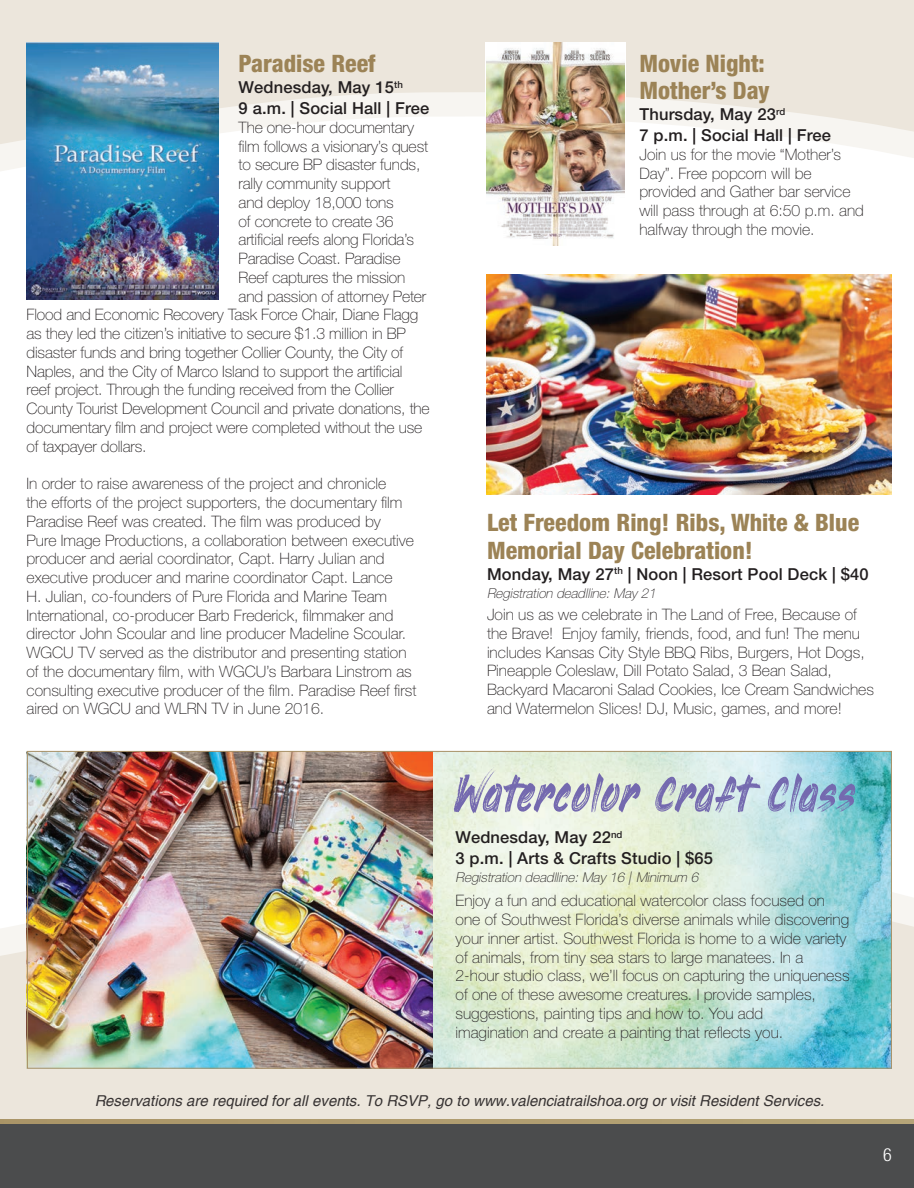
<style>
.page{position:relative;width:914px;height:1188px;background:#fff}
.page>*{position:absolute;margin:0;border:0;box-sizing:border-box;transform-origin:0 0}
.t1{font:800 condensed 24px/27px "Helvetica Neue LT Std";color:#9c8356}
.t2{font:300 condensed 18px "Helvetica Neue LT Std";color:#fff}
.t3{font:500 16.5px/21px "Helvetica Neue LT Std";letter-spacing:.01em;color:#231f20}
.t4{font:100 15.75px/18.8px "Helvetica Neue LT Std";color:#231f20}
.t5{font:italic 15px "Helvetica";color:#231f20}
.t6{font:italic 100 13.5px "Helvetica Neue LT Std";color:#231f20}
</style>
<div class="page">
<svg style="left:0;top:878px;width:913px;height:241px;background:#e7e3d9"></svg>
<hr style="left:0;top:1119px;width:913px;height:4px;background:#b09d70">
<div style="left:0;top:1123px;width:913px;height:64px;background:#4b4c4d"></div>
<svg style="left:0;top:0;width:913px;height:222px;fill:#ece6dc"></svg>
<img style="left:29px;top:752px;width:860px;height:314px">
<svg style="left:485px;top:42px;width:140px;height:204px"></svg>
<img style="left:486px;top:42px;width:137px;height:203px">
<img style="left:27px;top:42px;width:191px;height:258px">
<img style="left:486px;top:274px;width:405px;height:220px">
<svg style="left:453px;top:765px;width:401px;height:48px;background:#bbc7d3"></svg>
<h1 class="t1" style="left:238px;top:50px;width:138px">Paradise Reef</h1>
<p class="t3" style="left:238px;top:76px;width:192px">Wednesday, May 15<sup>th<br></sup>9 a.m. | Social Hall | Free</p>
<p class="t4" style="left:238px;top:118px;width:177px">The one-hour documentary</p>
<p class="t4" style="left:238px;top:137px;width:191px">film follows a visionary’s quest</p>
<p class="t4" style="left:238px;top:155px;width:183px">to secure BP disaster funds,</p>
<p class="t4" style="left:238px;top:174px;width:153px">rally community support</p>
<p class="t4" style="left:238px;top:193px;width:156px">and deploy 18,000 tons</p>
<p class="t4" style="left:238px;top:211px;width:156px">of concrete to create 36</p>
<p class="t4" style="left:238px;top:230px;width:177px">artificial reefs along Florida’s</p>
<p class="t4" style="left:238px;top:249px;width:163px">Paradise Coast. Paradise</p>
<p class="t4" style="left:238px;top:268px;width:168px">Reef captures the mission</p>
<p class="t4" style="left:238px;top:286px;width:189px">and passion of attorney Peter</p>
<p class="t4" style="left:27px;top:305px;width:393px">Flood and Economic Recovery Task Force Chair, Diane Flagg</p>
<p class="t4" style="left:27px;top:324px;width:381px">as they led the citizen’s initiative to secure $1.3 million in BP</p>
<p class="t4" style="left:27px;top:343px;width:378px">disaster funds and bring together Collier County, the City of</p>
<p class="t4" style="left:27px;top:361px;width:377px">Naples, and the City of Marco Island to support the artificial</p>
<p class="t4" style="left:27px;top:380px;width:369px">reef project. Through the funding received from the Collier</p>
<p class="t4" style="left:27px;top:399px;width:404px">County Tourist Development Council and private donations, the</p>
<p class="t4" style="left:27px;top:418px;width:397px">documentary film and project were completed without the use</p>
<p class="t4" style="left:27px;top:436px;width:121px">of taxpayer dollars.</p>
<p class="t4" style="left:27px;top:474px;width:391px">In order to raise awareness of the project and chronicle<br>the efforts of the project supporters, the documentary film Paradise Reef was created. The film was produced by<br>Pure Image Productions, a collaboration between executive producer and aerial coordinator, Capt. Harry Julian and executive producer and marine coordinator Capt. Lance<br>H. Julian, co-founders of Pure Florida and Marine Team International, co-producer Barb Frederick, filmmaker and director John Scoular and line producer Madeline Scoular.<br>WGCU TV served as the distributor and presenting station of the documentary film, with WGCU’s Barbara Linstrom as consulting executive producer of the film. Paradise Reef first aired on WGCU and WLRN TV in June 2016.</p>
<h1 class="t1" style="left:639px;top:50px;width:132px">Movie Night:<br>Mother’s Day</h1>
<p class="t3" style="left:639px;top:103px;width:193px">Thursday, May 23<sup>rd<br></sup>7 p.m. | Social Hall | Free</p>
<p class="t4" style="left:639px;top:145px;width:226px">Join us for the movie “Mother’s<br>Day”. Free popcorn will be provided and Gather bar service will pass through at 6:50 p.m. and halfway through the movie.</p>
<h1 class="t1" style="left:487px;top:509px;width:373px">Let Freedom Ring! Ribs, White &amp; Blue<br>Memorial Day Celebration!</h1>
<p class="t3" style="left:487px;top:563px;width:383px">Monday, May 27<sup>th</sup> | Noon | Resort Pool Deck | $40</p>
<p class="t6" style="left:487px;top:585px;width:173px">Registration deadlline:May 21</p>
<p class="t4" style="left:487px;top:605px;width:388px">Join us as we celebrate in The Land of Free, Because of the Brave! Enjoy family, friends, food, and fun! The menu includes Kansas City Style BBQ Ribs, Burgers, Hot Dogs, Pineapple Coleslaw, Dill Potato Salad, 3 Bean Salad, Backyard Macaroni Salad Cookies, Ice Cream Sandwiches and Watermelon Slices! DJ, Music, games, and more!</p>
<p class="t3" style="left:455px;top:826px;width:259px">Wednesday, May 22<sup>nd<br></sup>3 p.m. | Arts &amp; Crafts Studio | $65</p>
<p class="t6" style="left:455px;top:869px;width:247px">Registration deadlline:May 16 | Minimum 6</p>
<p class="t4" style="left:455px;top:891px;width:395px">Enjoy a fun and educational watercolor class focused on one of Southwest Florida’s diverse animals while discovering your inner artist. Southwest Florida is home to a wide variety of animals, from tiny sea stars to large manatees. In a 2-hour studio class, we’ll focus on capturing the uniqueness of one of these awesome creatures. I provide samples, suggestions, painting tips and how to. You add<br>imagination and create a painting that reflects you.</p>
<p class="t5" style="left:94px;top:1091px;width:731px">Reservations are required for all events. To RSVP, go to www.valenciatrailshoa.org or visit Resident Services.</p>
<p class="t2" style="left:882px;top:1143px;width:10px">6</p>
</div>
